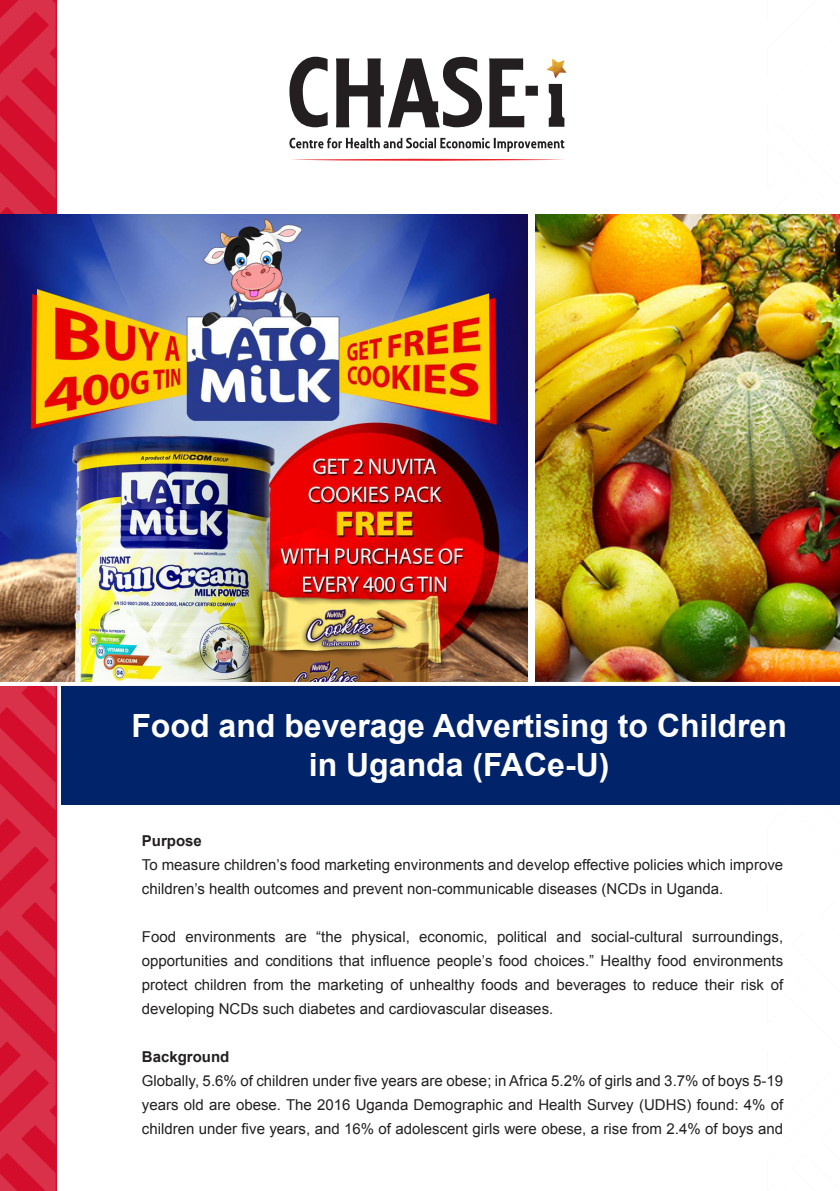
<style>
.page{position:relative;width:840px;height:1191px;background:#fff}
.page>*{position:absolute;margin:0;border:0;box-sizing:border-box;transform-origin:0 0}
.t1{font:700 32px/38.4px "Arial";color:#fff;text-align:center}
.t2{font:15px/24px "Arial";color:#231f20;text-align:justify}
.t3{font:700 15px "Arial";color:#231f20}
</style>
<div class="page">
<img style="left:0;top:0;width:56px;height:1191px">
<div style="left:61px;top:685px;width:778px;height:119px;background:#002369"></div>
<svg style="left:548px;top:84px;width:16px;height:43px"></svg>
<svg style="left:289px;top:57px;width:38px;height:70px"></svg>
<svg style="left:336px;top:57px;width:145px;height:70px"></svg>
<svg style="left:489px;top:58px;width:48px;height:69px"></svg>
<svg style="left:289px;top:138px;width:275px;height:14px"></svg>
<svg style="left:292px;top:158px;width:271px;height:3px"></svg>
<img style="left:546px;top:58px;width:20px;height:20px">
<img style="left:535px;top:214px;width:304px;height:468px">
<hr style="left:0;top:682px;width:839px;height:4px;background:#fff">
<img style="left:0;top:214px;width:527px;height:468px">
<p class="t1" style="left:131px;top:708px;width:656px">Food and beverage Advertising to Children in Uganda (FACe-U)</p>
<p class="t3" style="left:142px;top:831px;width:62px">Purpose</p>
<p class="t2" style="left:142px;top:853px;width:642px">To measure children’s food marketing environments and develop effective policies which improve children’s health outcomes and prevent non-communicable diseases (NCDs in Uganda.</p>
<p class="t2" style="left:142px;top:925px;width:642px">Food environments are “the physical, economic, political and social-cultural surroundings, opportunities and conditions that influence people’s food choices.” Healthy food environments protect children from the marketing of unhealthy foods and beverages to reduce their risk of developing NCDs such diabetes and cardiovascular diseases.</p>
<p class="t3" style="left:142px;top:1047px;width:89px">Background</p>
<p class="t2" style="left:142px;top:1069px;width:642px">Globally, 5.6% of children under five years are obese; in Africa 5.2% of girls and 3.7% of boys 5-19 years old are obese. The 2016 Uganda Demographic and Health Survey (UDHS) found: 4% of children under five years, and 16% of adolescent girls were obese, a rise from 2.4% of boys and</p>
</div>
